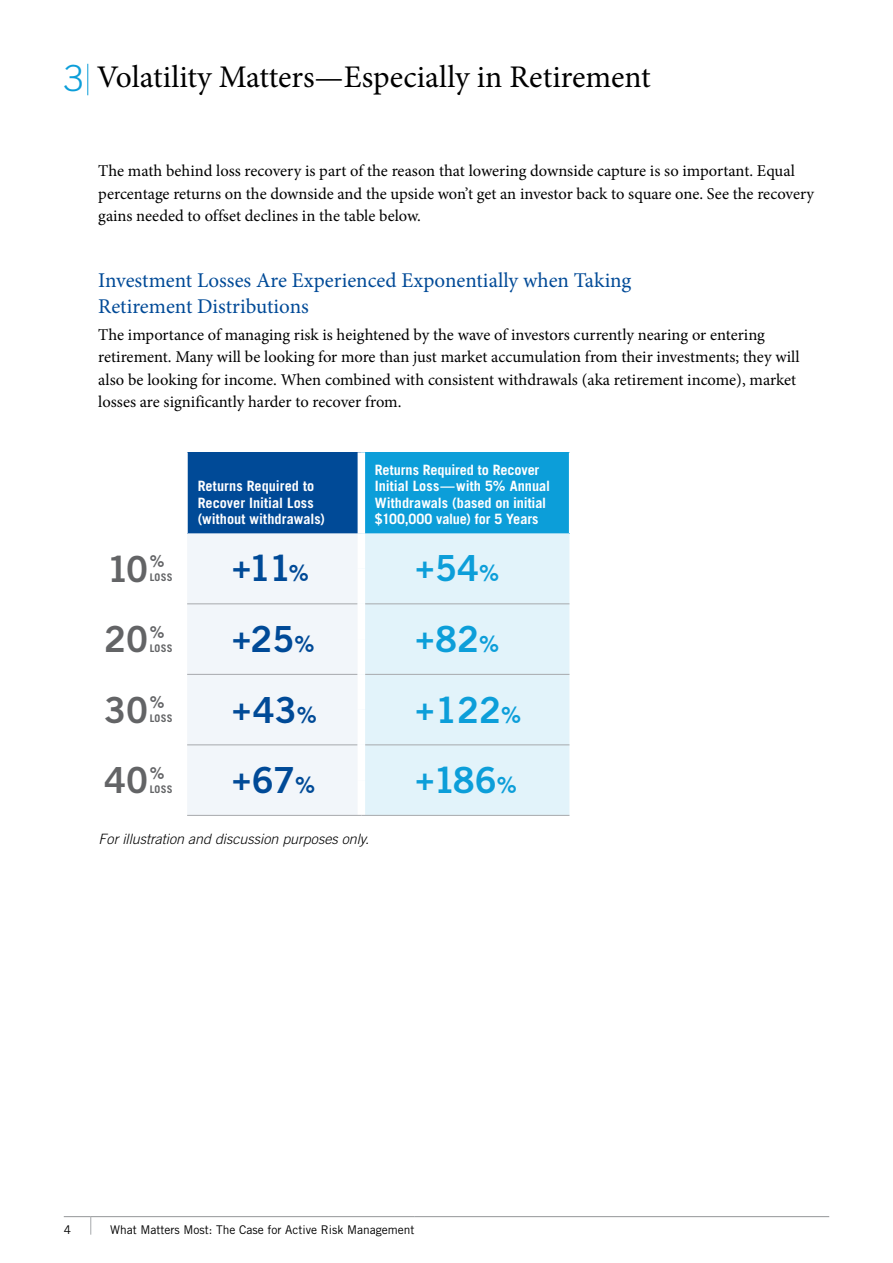
<style>
.page{position:relative;width:893px;height:1263px;background:#fff}
.page>*{position:absolute;margin:0;border:0;box-sizing:border-box;transform-origin:0 0}
.t1{font:36px "Trade Gothic LT Std Bd 2";color:#0c9ed9}
.t2{font:36px "Trade Gothic LT Std Bd 2";letter-spacing:-.01em;color:#004a97}
.t3{font:36px "Trade Gothic LT Std Bd 2";color:#636466}
.t4{font:31.5px "Minion Pro";color:#000}
.t5{font:21px/25.5px "Minion Pro";color:#004a97}
.t6{font:16.5px/22.5px "Minion Pro";color:#000}
.t7{font:700 14.25px/16.5px "Trade Gothic LT Std";color:#fff}
.t8{font:italic 300 14.25px "Trade Gothic LT Std";color:#000}
.t9{font:12px "Trade Gothic LT Std";color:#000}
.t10{font:700 10.5px "Trade Gothic LT Std";letter-spacing:.03em;color:#636466}
.s1{font-family:"Trade Gothic LT Std";font-weight:300;font-size:36px;color:#0c9ed9}
.s2{font-size:31.5px}
.s3{font-size:22.5px}
</style>
<div class="page">
<hr style="left:91px;top:1216px;width:324px;height:1px;background:#939598">
<hr style="left:415px;top:1216px;width:414px;height:1px;background:#939598">
<svg style="left:64px;top:1216px;width:27px;height:19px"></svg>
<hr style="left:87px;top:64px;width:1px;height:31px;background:#0c9ed9">
<div style="left:187px;top:452px;width:174px;height:81px;background:#004a97"></div>
<div style="left:361px;top:452px;width:208px;height:81px;background:#0c9ed9"></div>
<div style="left:187px;top:533px;width:171px;height:282px;background:#f2f6fa"></div>
<div style="left:365px;top:533px;width:204px;height:282px;background:#e2f3fa"></div>
<hr style="left:187px;top:452px;width:1px;height:81px;background:#fff">
<hr style="left:187px;top:603px;width:171px;height:1px;background:#a7a9ac">
<hr style="left:365px;top:603px;width:204px;height:1px;background:#a7a9ac">
<hr style="left:187px;top:674px;width:171px;height:1px;background:#a7a9ac">
<hr style="left:365px;top:674px;width:204px;height:1px;background:#a7a9ac">
<hr style="left:187px;top:744px;width:171px;height:1px;background:#a7a9ac">
<hr style="left:365px;top:744px;width:204px;height:1px;background:#a7a9ac">
<div style="left:358px;top:452px;width:7px;height:81px;background:#fff"></div>
<hr style="left:187px;top:815px;width:174px;height:1px;background:#a7a9ac">
<hr style="left:361px;top:815px;width:208px;height:1px;background:#a7a9ac">
<h2 class="t4" style="left:64px;top:56px;width:589px"><span class="s1">3</span> Volatility Matters—Especially in Retirement</h2>
<p class="t6" style="left:98px;top:160px;width:717px">The math behind loss recovery is part of the reason that lowering downside capture is so important. Equal percentage returns on the downside and the upside won’t get an investor back to square one. See the recovery gains needed to offset declines in the table below.</p>
<p class="t5" style="left:98px;top:268px;width:535px">Investment Losses Are Experienced Exponentially when Taking<br>Retirement Distributions</p>
<p class="t6" style="left:98px;top:323px;width:703px">The importance of managing risk is heightened by the wave of investors currently nearing or entering retirement. Many will be looking for more than just market accumulation from their investments; they will also be looking for income. When combined with consistent withdrawals (aka retirement income), market losses are significantly harder to recover from.</p>
<h1 class="t3" style="left:107px;top:546px;width:59px">10<sup>%</sup></h1>
<p class="t10" style="left:150px;top:571px;width:25px">LOSS</p>
<h1 class="t3" style="left:104px;top:617px;width:62px">20<sup>%</sup></h1>
<p class="t10" style="left:150px;top:642px;width:25px">LOSS</p>
<h1 class="t3" style="left:104px;top:687px;width:62px">30<sup>%</sup></h1>
<p class="t10" style="left:150px;top:712px;width:25px">LOSS</p>
<p class="t7" style="left:198px;top:478px;width:129px">Returns Required to<br>Recover Initial Loss (without withdrawals)</p>
<p class="t7" style="left:375px;top:461px;width:177px">Returns Required to Recover<br>Initial Loss—with 5% Annual<br>Withdrawals (based on initial $100,000 value) for 5 Years</p>
<h1 class="t2" style="left:232px;top:546px;width:78px"><span class="s2">+</span>11<span class="s3">%</span></h1>
<h1 class="t1" style="left:415px;top:546px;width:85px"><span class="s2">+</span>54<span class="s3">%</span></h1>
<h1 class="t2" style="left:232px;top:617px;width:84px"><span class="s2">+</span>25<span class="s3">%</span></h1>
<h1 class="t1" style="left:415px;top:617px;width:85px"><span class="s2">+</span>82<span class="s3">%</span></h1>
<h1 class="t2" style="left:232px;top:687px;width:86px"><span class="s2">+</span>43<span class="s3">%</span></h1>
<h1 class="t1" style="left:415px;top:687px;width:107px"><span class="s2">+</span>122<span class="s3">%</span></h1>
<h1 class="t3" style="left:104px;top:758px;width:62px">40<sup>%</sup></h1>
<h1 class="t2" style="left:232px;top:758px;width:85px"><span class="s2">+</span>67<span class="s3">%</span></h1>
<h1 class="t1" style="left:415px;top:758px;width:103px"><span class="s2">+</span>186<span class="s3">%</span></h1>
<p class="t8" style="left:99px;top:830px;width:272px">For illustration and discussion purposes only.</p>
<p class="t10" style="left:150px;top:783px;width:25px">LOSS</p>
<p class="t9" style="left:64px;top:1223px;width:9px">4</p>
<p class="t9" style="left:110px;top:1223px;width:306px">What Matters Most: The Case for Active Risk Management</p>
</div>
